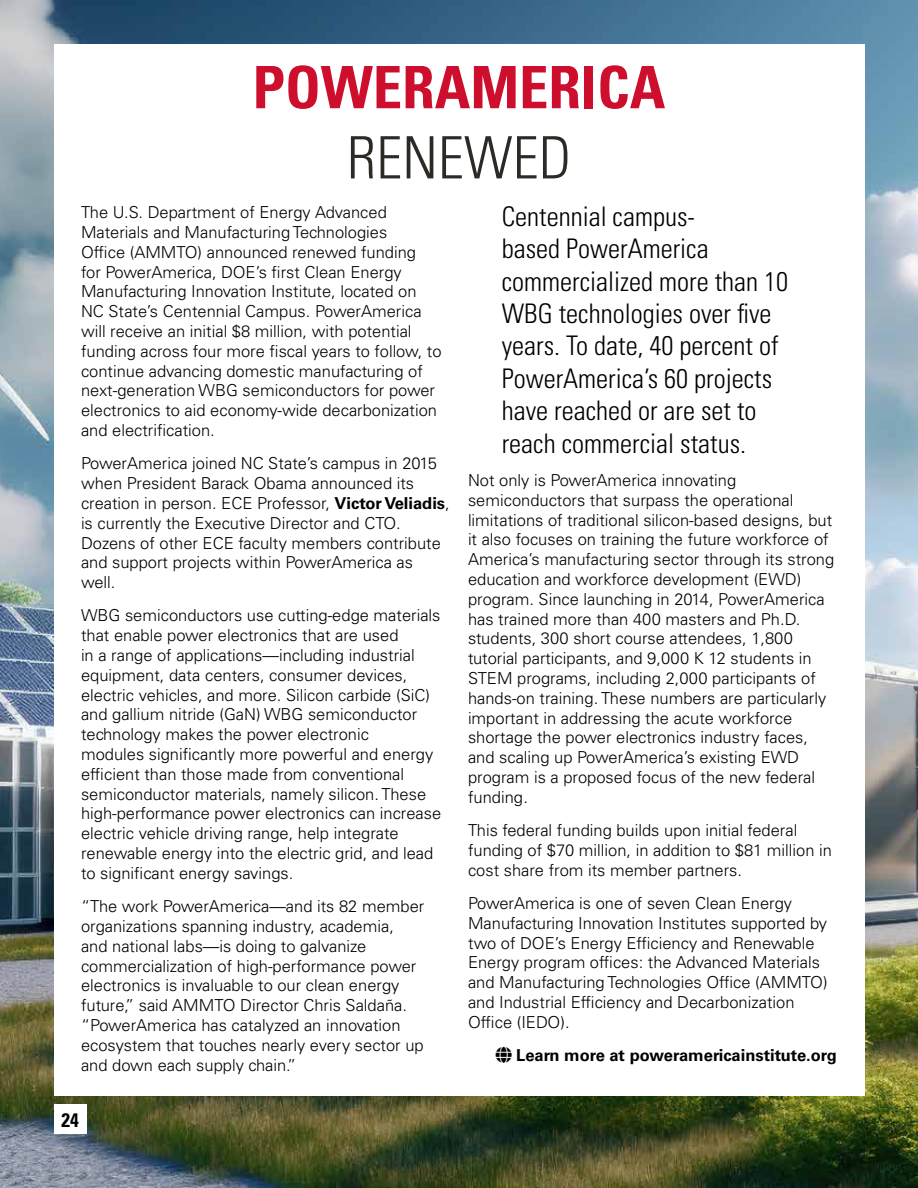
<style>
.page{position:relative;width:918px;height:1188px;background:#fff}
.page>*{position:absolute;margin:0;border:0;box-sizing:border-box;transform-origin:0 0}
.t1{font:700 condensed 58.5px "Univers LT Std";color:#ce0e2d}
.t2{font:300 condensed 58.5px "Univers LT Std";color:#2d2a26}
.t3{font:300 condensed 27px/32.4px "Univers LT Std";color:#000}
.t4{font:700 condensed 19.5px "Univers LT Std";color:#000}
.t5{font:300 16.5px/19.8px "Univers LT Std";color:#000}
.t6{font:700 16.5px "Univers LT Std";color:#000}
.s1{font-weight:700}
</style>
<div class="page">
<img style="left:0;top:0;width:918px;height:1188px">
<div style="left:54px;top:44px;width:810px;height:1052px;background:#fff"></div>
<div style="left:54px;top:1105px;width:32px;height:29px;background:#fff"></div>
<hr style="left:917px;top:829px;width:1px;height:257px;background:#ce0e2d">
<h1 class="t1" style="left:253px;top:65px;width:414px">POWERAMERICA</h1>
<h1 class="t2" style="left:347px;top:135px;width:226px">RENEWED</h1>
<p class="t5" style="left:81px;top:202px;width:362px">The U.S. Department of Energy Advanced Materials and Manufacturing Technologies<br>Office (AMMTO) announced renewed funding<br>for PowerAmerica, DOE’s first Clean Energy Manufacturing Innovation Institute, located on NC State’s Centennial Campus. PowerAmerica will receive an initial $8 million, with potential funding across four more fiscal years to follow, to continue advancing domestic manufacturing of next-generation WBG semiconductors for power electronics to aid economy-wide decarbonization and electrification.</p>
<p class="t5" style="left:81px;top:453px;width:370px">PowerAmerica joined NC State’s campus in 2015 when President Barack Obama announced its creation in person. ECE Professor, <span class="s1">Victor Veliadis</span>, is currently the Executive Director and CTO.<br>Dozens of other ECE faculty members contribute and support projects within PowerAmerica as well.</p>
<p class="t5" style="left:81px;top:605px;width:362px">WBG semiconductors use cutting-edge materials that enable power electronics that are used<br>in a range of applications—including industrial equipment, data centers, consumer devices, electric vehicles, and more. Silicon carbide (SiC) and gallium nitride (GaN) WBG semiconductor technology makes the power electronic<br>modules significantly more powerful and energy efficient than those made from conventional semiconductor materials, namely silicon. These high-performance power electronics can increase electric vehicle driving range, help integrate renewable energy into the electric grid, and lead to significant energy savings.</p>
<p class="t5" style="left:81px;top:896px;width:345px">“The work PowerAmerica—and its 82 member organizations spanning industry, academia, and national labs—is doing to galvanize commercialization of high-performance power electronics is invaluable to our clean energy future,” said AMMTO Director Chris Saldaña. “PowerAmerica has catalyzed an innovation ecosystem that touches nearly every sector up and down each supply chain.”</p>
<p class="t4" style="left:61px;top:1112px;width:19px">24</p>
<h2 class="t3" style="left:502px;top:202px;width:288px">Centennial campus-<br>based PowerAmerica commercialized more than 10<br>WBG technologies over five years. To date, 40 percent of<br>PowerAmerica’s 60 projects have reached or are set to reach commercial status.</h2>
<p class="t5" style="left:468px;top:470px;width:368px">Not only is PowerAmerica innovating semiconductors that surpass the operational limitations of traditional silicon-based designs, but it also focuses on training the future workforce of America’s manufacturing sector through its strong education and workforce development (EWD) program. Since launching in 2014, PowerAmerica has trained more than 400 masters and Ph.D. students, 300 short course attendees, 1,800 tutorial participants, and 9,000 K 12 students in STEM programs, including 2,000 participants of hands-on training. These numbers are particularly important in addressing the acute workforce shortage the power electronics industry faces, and scaling up PowerAmerica’s existing EWD program is a proposed focus of the new federal funding.</p>
<p class="t5" style="left:468px;top:820px;width:366px">This federal funding builds upon initial federal funding of $70 million, in addition to $81 million in cost share from its member partners.</p>
<p class="t5" style="left:468px;top:893px;width:361px">PowerAmerica is one of seven Clean Energy Manufacturing Innovation Institutes supported by two of DOE’s Energy Efficiency and Renewable Energy program offices: the Advanced Materials and Manufacturing Technologies Office (AMMTO) and Industrial Efficiency and Decarbonization Office (IEDO).</p>
<p class="t6" style="left:516px;top:1049px;width:322px">Learn more at poweramericainstitute.org</p>
</div>
